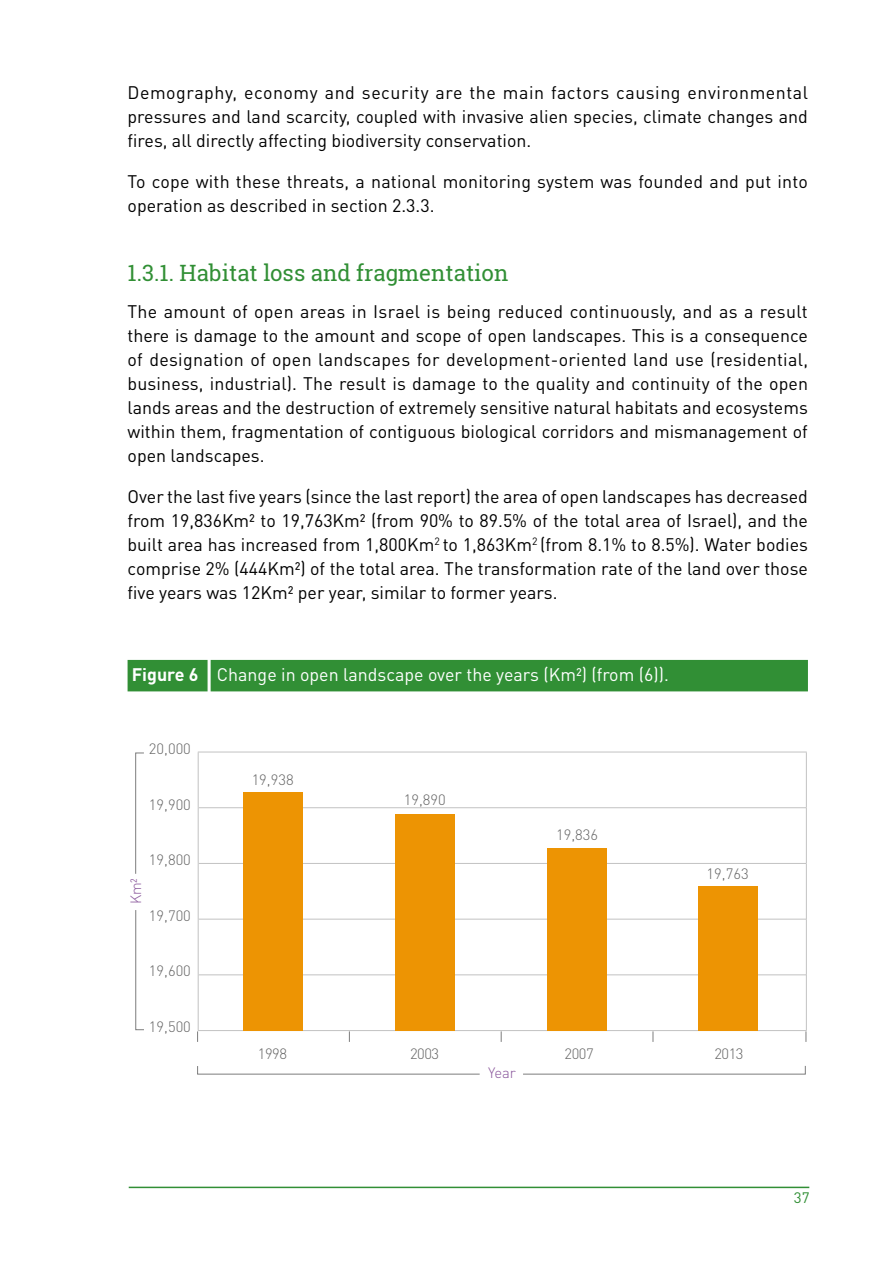
<style>
.page{position:relative;width:893px;height:1263px;background:#fff}
.page>*{position:absolute;margin:0;border:0;box-sizing:border-box;transform-origin:0 0}
.t1{font:42px "DINOT";color:#fff}
.t2{font:22.5px "Roboto Slab";color:#318f35}
.t3{font:18px/24px "DINOT";color:#000;text-align:justify}
.t4{font:18px "DINOT";color:#fff}
.t5{font:700 18px "DINOT";color:#fff}
.t6{font:15px "DINOT";color:#318f35}
.t7{font:300 14.85px "DINOT";color:#636363}
.t8{font:300 14.85px "DINOT";letter-spacing:-.01em;color:#89559b}
</style>
<div class="page">
<hr style="left:129px;top:1187px;width:680px;height:1px;background:#318f35">
<div style="left:128px;top:660px;width:680px;height:31px;background:#318f35"></div>
<hr style="left:198px;top:752px;width:609px;height:1px;background:#c2c2c2">
<hr style="left:199px;top:807px;width:607px;height:1px;background:#c2c2c2">
<hr style="left:199px;top:863px;width:607px;height:1px;background:#c2c2c2">
<hr style="left:199px;top:919px;width:607px;height:1px;background:#c2c2c2">
<hr style="left:199px;top:974px;width:607px;height:1px;background:#c2c2c2">
<hr style="left:198px;top:1030px;width:609px;height:1px;background:#c2c2c2">
<hr style="left:806px;top:752px;width:1px;height:56px;background:#c2c2c2">
<hr style="left:198px;top:752px;width:1px;height:56px;background:#c2c2c2">
<hr style="left:806px;top:808px;width:1px;height:55px;background:#c2c2c2">
<hr style="left:198px;top:808px;width:1px;height:55px;background:#c2c2c2">
<hr style="left:806px;top:863px;width:1px;height:56px;background:#c2c2c2">
<hr style="left:198px;top:863px;width:1px;height:56px;background:#c2c2c2">
<hr style="left:806px;top:919px;width:1px;height:56px;background:#c2c2c2">
<hr style="left:198px;top:919px;width:1px;height:56px;background:#c2c2c2">
<hr style="left:806px;top:975px;width:1px;height:55px;background:#c2c2c2">
<hr style="left:198px;top:975px;width:1px;height:55px;background:#c2c2c2">
<div style="left:243px;top:792px;width:60px;height:239px;background:#ed9403"></div>
<div style="left:548px;top:849px;width:59px;height:182px;background:#ed9403"></div>
<div style="left:395px;top:814px;width:60px;height:217px;background:#ed9403"></div>
<div style="left:698px;top:886px;width:60px;height:145px;background:#ed9403"></div>
<svg style="left:135px;top:752px;width:9px;height:122px"></svg>
<svg style="left:135px;top:910px;width:9px;height:120px"></svg>
<svg style="left:197px;top:1066px;width:283px;height:9px"></svg>
<svg style="left:523px;top:1066px;width:283px;height:9px"></svg>
<p class="t3" style="left:128px;top:80px;width:682px">Demography, economy and security are the main factors causing environmental pressures and land scarcity, coupled with invasive alien species, climate changes and fires, all directly affecting biodiversity conservation.</p>
<p class="t3" style="left:128px;top:169px;width:682px">To cope with these threats, a national monitoring system was founded and put into operation as described in section 2.3.3.</p>
<p class="t2" style="left:128px;top:258px;width:382px">1.3.1. Habitat loss and fragmentation</p>
<p class="t3" style="left:128px;top:299px;width:682px">The amount of open areas in Israel is being reduced continuously, and as a result there is damage to the amount and scope of open landscapes. This is a consequence of designation of open landscapes for development-oriented land use (residential, business, industrial). The result is damage to the quality and continuity of the open lands areas and the destruction of extremely sensitive natural habitats and ecosystems within them, fragmentation of contiguous biological corridors and mismanagement of open landscapes.</p>
<p class="t3" style="left:128px;top:484px;width:682px">Over the last five years (since the last report) the area of open landscapes has decreased from 19,836Km² to 19,763Km² (from 90% to 89.5% of the total area of Israel), and the built area has increased from 1,800Km<sup>2</sup> to 1,863Km<sup>2</sup> (from 8.1% to 8.5%). Water bodies comprise 2% (444Km2) of the total area. The transformation rate of the land over those five years was 12Km2 per year, similar to former years.</p>
<p class="t5" style="left:132px;top:663px;width:68px">Figure 6</p>
<h1 class="t1" style="left:202px;top:647px;width:15px">|</h1>
<p class="t4" style="left:217px;top:663px;width:453px">Change in open landscape over the years (Km2) (from (6)).</p>
<p class="t7" style="left:149px;top:740px;width:43px">20,000</p>
<p class="t7" style="left:149px;top:795px;width:43px">19,900</p>
<p class="t8" style="left:127px;top:904px;width:28px;rotate:-90deg">Km2</p>
<p class="t7" style="left:149px;top:851px;width:43px">19,800</p>
<p class="t7" style="left:149px;top:906px;width:43px">19,700</p>
<p class="t7" style="left:149px;top:962px;width:43px">19,600</p>
<p class="t7" style="left:149px;top:1017px;width:43px">19,500</p>
<p class="t7" style="left:252px;top:771px;width:43px">19,938</p>
<p class="t7" style="left:404px;top:790px;width:43px">19,890</p>
<p class="t7" style="left:556px;top:826px;width:43px">19,836</p>
<p class="t7" style="left:707px;top:864px;width:43px">19,763</p>
<p class="t7" style="left:258px;top:1045px;width:31px">1998</p>
<p class="t7" style="left:410px;top:1045px;width:31px">2003</p>
<p class="t7" style="left:565px;top:1045px;width:31px">2007</p>
<p class="t7" style="left:714px;top:1045px;width:31px">2013</p>
<p class="t8" style="left:488px;top:1063px;width:29px">Year</p>
<p class="t6" style="left:794px;top:1188px;width:17px">37</p>
</div>
